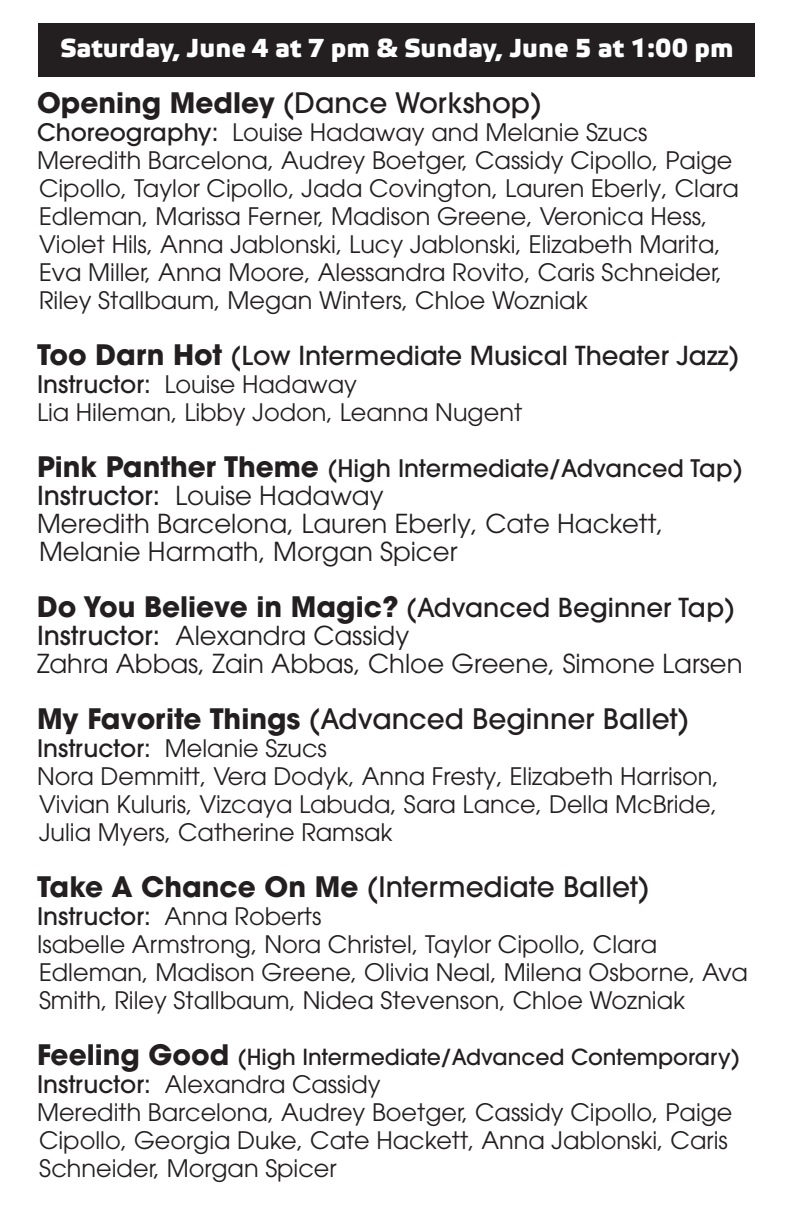
<style>
.page{position:relative;width:792px;height:1224px;background:#fff}
.page>*{position:absolute;margin:0;border:0;box-sizing:border-box;transform-origin:0 0}
.t1{font:500 28px "ITC Avant Garde Pro";color:#231f20}
.t2{font:26px/28px "ITC Avant Garde Pro";color:#231f20}
.t3{font:500 26px "ITC Avant Garde Pro";color:#231f20}
.t4{font:700 26px "Elektra Medium Pro";color:#fff}
.t5{font:24px/28px "ITC Avant Garde Pro";color:#231f20}
.t6{font:500 24px "ITC Avant Garde Pro";color:#231f20}
.t7{font:500 22px "ITC Avant Garde Pro";color:#231f20}
.s1{font-weight:700}
.s2{font-weight:500}
.s3{font-weight:700;font-size:28px}
.s4{font-weight:400}
</style>
<div class="page">
<div style="left:38px;top:23px;width:717px;height:53px;background:#231f20"></div>
<p class="t4" style="left:60px;top:33px;width:675px">Saturday, June 4 at 7 pm &amp; Sunday, June 5 at 1:00 pm</p>
<p class="t1" style="left:37px;top:85px;width:506px"><span class="s1">Opening Medley</span> (Dance Workshop)</p>
<p class="t5" style="left:37px;top:118px;width:612px"><span class="s2">Choreography:</span> Louise Hadaway and Melanie Szucs</p>
<p class="t5" style="left:37px;top:146px;width:703px">Meredith Barcelona, Audrey Boetger, Cassidy Cipollo, Paige Cipollo, Taylor Cipollo, Jada Covington, Lauren Eberly, Clara Edleman, Marissa Ferner, Madison Greene, Veronica Hess, Violet Hils, Anna Jablonski, Lucy Jablonski, Elizabeth Marita, Eva Miller, Anna Moore, Alessandra Rovito, Caris Schneider, Riley Stallbaum, Megan Winters, Chloe Wozniak</p>
<p class="t3" style="left:37px;top:339px;width:703px"><span class="s3">Too Darn Hot</span> (Low Intermediate Musical Theater Jazz)</p>
<p class="t5" style="left:37px;top:370px;width:321px"><span class="s2">Instructor:</span> Louise Hadaway</p>
<p class="t5" style="left:37px;top:398px;width:487px">Lia Hileman, Libby Jodon, Leanna Nugent</p>
<p class="t6" style="left:37px;top:453px;width:707px"><span class="s3">Pink Panther Theme</span> (High Intermediate/Advanced Tap)</p>
<p class="t2" style="left:37px;top:481px;width:348px"><span class="s2">Instructor:</span> Louise Hadaway</p>
<p class="t2" style="left:37px;top:509px;width:628px">Meredith Barcelona, Lauren Eberly, Cate Hackett,<br>Melanie Harmath, Morgan Spicer</p>
<p class="t3" style="left:37px;top:591px;width:699px"><span class="s3">Do You Believe in Magic?</span> (Advanced Beginner Tap)</p>
<p class="t2" style="left:37px;top:621px;width:374px"><span class="s2">Instructor:</span> Alexandra Cassidy</p>
<p class="t2" style="left:37px;top:649px;width:707px">Zahra Abbas, Zain Abbas, Chloe Greene, Simone Larsen</p>
<p class="t1" style="left:37px;top:701px;width:654px"><span class="s1">My Favorite Things</span> (Advanced Beginner Ballet)</p>
<p class="t5" style="left:37px;top:734px;width:291px"><span class="s2">Instructor:</span> Melanie Szucs</p>
<p class="t5" style="left:37px;top:762px;width:684px;text-align:justify">Nora Demmitt, Vera Dodyk, Anna Fresty, Elizabeth Harrison, Vivian Kuluris, Vizcaya Labuda, Sara Lance, Della McBride, Julia Myers, Catherine Ramsak</p>
<p class="t1" style="left:37px;top:869px;width:614px"><span class="s1">Take A Chance On Me</span> (Intermediate Ballet)</p>
<p class="t6" style="left:37px;top:901px;width:286px">Instructor: <span class="s4">Anna Roberts</span></p>
<p class="t5" style="left:37px;top:930px;width:713px">Isabelle Armstrong, Nora Christel, Taylor Cipollo, Clara<br>Edleman, Madison Greene, Olivia Neal, Milena Osborne, Ava<br>Smith, Riley Stallbaum, Nidea Stevenson, Chloe Wozniak</p>
<p class="t7" style="left:37px;top:1043px;width:704px"><span class="s3">Feeling Good</span> (High Intermediate/Advanced Contemporary)</p>
<p class="t5" style="left:37px;top:1070px;width:345px"><span class="s2">Instructor:</span> Alexandra Cassidy</p>
<p class="t5" style="left:37px;top:1098px;width:697px">Meredith Barcelona, Audrey Boetger, Cassidy Cipollo, Paige<br>Cipollo, Georgia Duke, Cate Hackett, Anna Jablonski, Caris<br>Schneider, Morgan Spicer</p>
</div>
